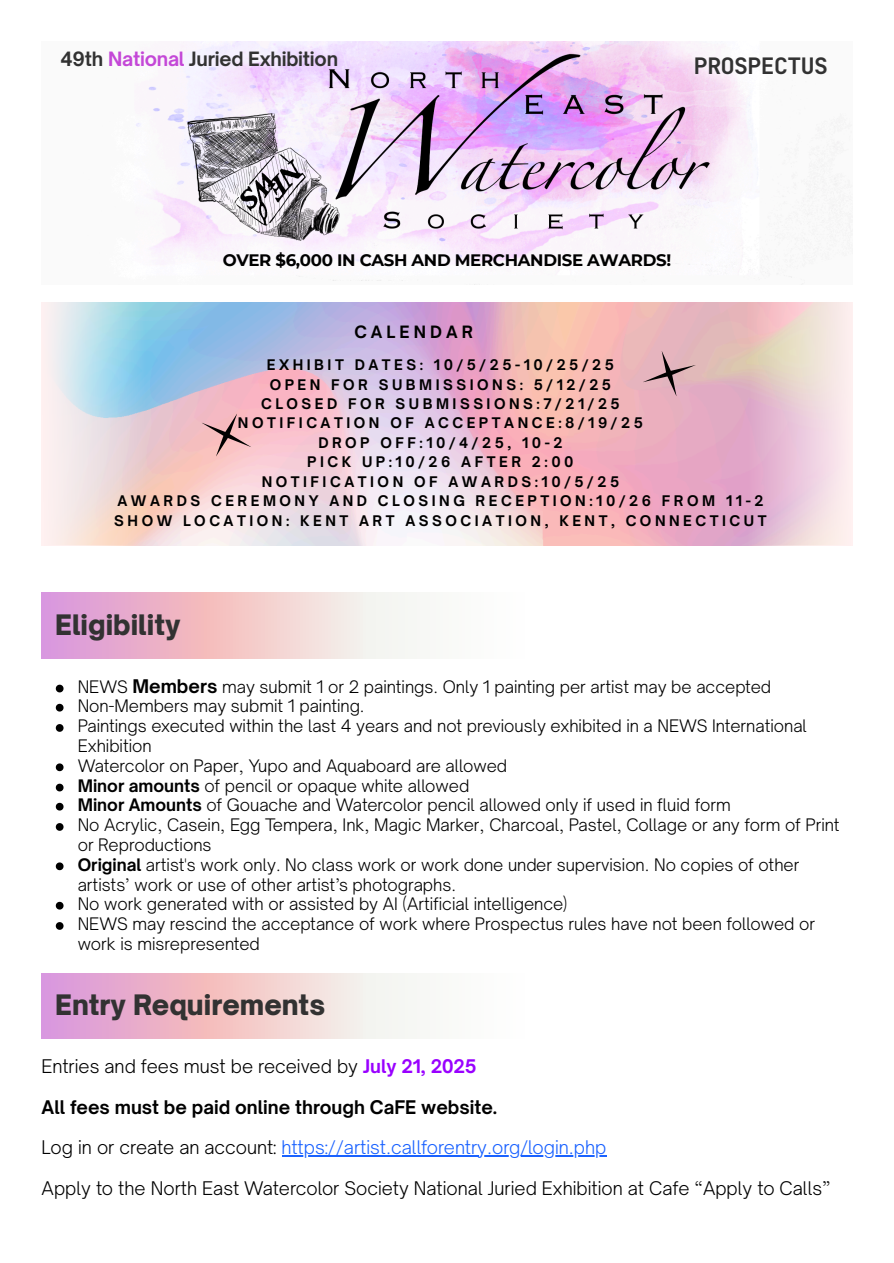
<style>
.page{position:relative;width:894px;height:1263px;background:#fff}
.page>*{position:absolute;margin:0;border:0;box-sizing:border-box;transform-origin:0 0}
.t1{font:900 27px "Open Sauce One";color:#323232}
.t2{font:700 22.95px "Jet Brains Mono";letter-spacing:-.02em;color:#323232}
.t3{font:700 18.9px "Open Sauce One";letter-spacing:-.01em;color:#323232}
.t4{font:300 18px "Open Sauce One";color:#000}
.t5{font:300 18px "Open Sauce One";color:#1a62ff}
.t6{font:700 18px "Open Sauce One";color:#000}
.t7{font:700 16.65px "Montserrat";letter-spacing:-.02em;color:#000}
.t8{font:300 16.5px/19.2px "Open Sauce One";color:#000}
.t9{font:700 16.35px "Open Sauce One";letter-spacing:.25em;color:#000}
.t10{font:700 14.1px "Open Sauce One";letter-spacing:.25em;color:#000}
.s1{color:#c448d7}
.s2{font-weight:700;font-size:18px}
.s3{font-weight:700}
.s4{font-weight:700;color:#90f}
.s5{color:#000}
</style>
<div class="page">
<svg style="left:56px;top:685px;width:7px;height:7px"></svg>
<svg style="left:56px;top:704px;width:7px;height:7px"></svg>
<svg style="left:56px;top:724px;width:7px;height:8px"></svg>
<svg style="left:56px;top:763px;width:7px;height:8px"></svg>
<svg style="left:56px;top:784px;width:7px;height:7px"></svg>
<svg style="left:56px;top:803px;width:7px;height:7px"></svg>
<svg style="left:56px;top:823px;width:7px;height:8px"></svg>
<svg style="left:56px;top:862px;width:7px;height:8px"></svg>
<svg style="left:56px;top:902px;width:7px;height:7px"></svg>
<svg style="left:56px;top:922px;width:7px;height:8px"></svg>
<img style="left:136px;top:42px;width:716px;height:243px">
<svg style="left:634px;top:342px;width:69px;height:63px;background:#d8a9b2"></svg>
<svg style="left:190px;top:401px;width:72px;height:68px;background:#ebb6ba"></svg>
<svg style="left:42px;top:303px;width:113px;height:243px;background:#d7dde3"></svg>
<svg style="left:738px;top:303px;width:113px;height:243px;background:#ebccd5"></svg>
<svg style="left:42px;top:593px;width:375px;height:65px;background:#eec7d5"></svg>
<svg style="left:42px;top:973px;width:375px;height:65px;background:#eec7d5"></svg>
<hr style="left:281px;top:1155px;width:325px;height:1px;background:#1a62ff">
<p class="t3" style="left:61px;top:47px;width:279px">49th <span class="s1">National</span> Juried Exhibition</p>
<p class="t2" style="left:693px;top:52px;width:135px">PROSPECTUS</p>
<p class="t7" style="left:223px;top:250px;width:450px">OVER $6,000 IN CASH AND MERCHANDISE AWARDS!</p>
<p class="t9" style="left:354px;top:322px;width:120px">CALENDAR</p>
<p class="t10" style="left:267px;top:356px;width:348px">EXHIBIT DATES: 10/5/25-10/25/25</p>
<p class="t10" style="left:269px;top:375px;width:343px">OPEN FOR SUBMISSIONS: 5/12/25</p>
<p class="t10" style="left:261px;top:395px;width:360px">CLOSED FOR SUBMISSIONS:7/21/25</p>
<p class="t10" style="left:238px;top:414px;width:406px">NOTIFICATION OF ACCEPTANCE:8/19/25</p>
<p class="t10" style="left:318px;top:434px;width:246px">DROP OFF:10/4/25, 10-2</p>
<p class="t10" style="left:307px;top:453px;width:268px">PICK UP:10/26 AFTER 2:00</p>
<p class="t10" style="left:261px;top:473px;width:359px">NOTIFICATION OF AWARDS:10/5/25</p>
<p class="t10" style="left:117px;top:492px;width:647px">AWARDS CEREMONY AND CLOSING RECEPTION:10/26 FROM 11-2</p>
<p class="t10" style="left:114px;top:511px;width:653px">SHOW LOCATION: KENT ART ASSOCIATION, KENT, CONNECTICUT</p>
<p class="t1" style="left:55px;top:608px;width:127px">Eligibility</p>
<p class="t8" style="left:78px;top:677px;width:694px">NEWS <span class="s2">Members</span> may submit 1 or 2 paintings. Only 1 painting per artist may be accepted</p>
<p class="t8" style="left:78px;top:696px;width:288px">Non-Members may submit 1 painting.</p>
<p class="t8" style="left:78px;top:716px;width:730px">Paintings executed within the last 4 years and not previously exhibited in a NEWS International<br>Exhibition</p>
<p class="t8" style="left:78px;top:756px;width:431px">Watercolor on Paper, Yupo and Aquaboard are allowed</p>
<p class="t8" style="left:78px;top:776px;width:393px"><span class="s3">Minor amounts</span> of pencil or opaque white allowed</p>
<p class="t8" style="left:78px;top:795px;width:654px"><span class="s3">Minor Amounts</span> of Gouache and Watercolor pencil allowed only if used in fluid form</p>
<p class="t8" style="left:78px;top:815px;width:763px">No Acrylic, Casein, Egg Tempera, Ink, Magic Marker, Charcoal, Pastel, Collage or any form of Print or Reproductions</p>
<p class="t8" style="left:78px;top:854px;width:723px;line-height:20.2px"><span class="s3">Original</span> artist's work only. No class work or work done under supervision. No copies of other artists’ work or use of other artist’s photographs.</p>
<p class="t8" style="left:78px;top:894px;width:491px">No work generated with or assisted by AI (Artificial intelligence)</p>
<p class="t8" style="left:78px;top:914px;width:738px">NEWS may rescind the acceptance of work where Prospectus rules have not been followed or work is misrepresented</p>
<p class="t1" style="left:55px;top:988px;width:271px">Entry Requirements</p>
<p class="t4" style="left:42px;top:1055px;width:436px">Entries and fees must be received by <span class="s4">July 21, 2025</span></p>
<h1 class="t6" style="left:42px;top:1096px;width:457px">All fees must be paid online through CaFE website.</h1>
<p class="t5" style="left:42px;top:1136px;width:566px"><span class="s5">Log in or create an account:</span> https://artist.callforentry.org/login.php</p>
<p class="t4" style="left:42px;top:1177px;width:790px">Apply to the North East Watercolor Society National Juried Exhibition at Cafe “Apply to Calls”</p>
</div>
